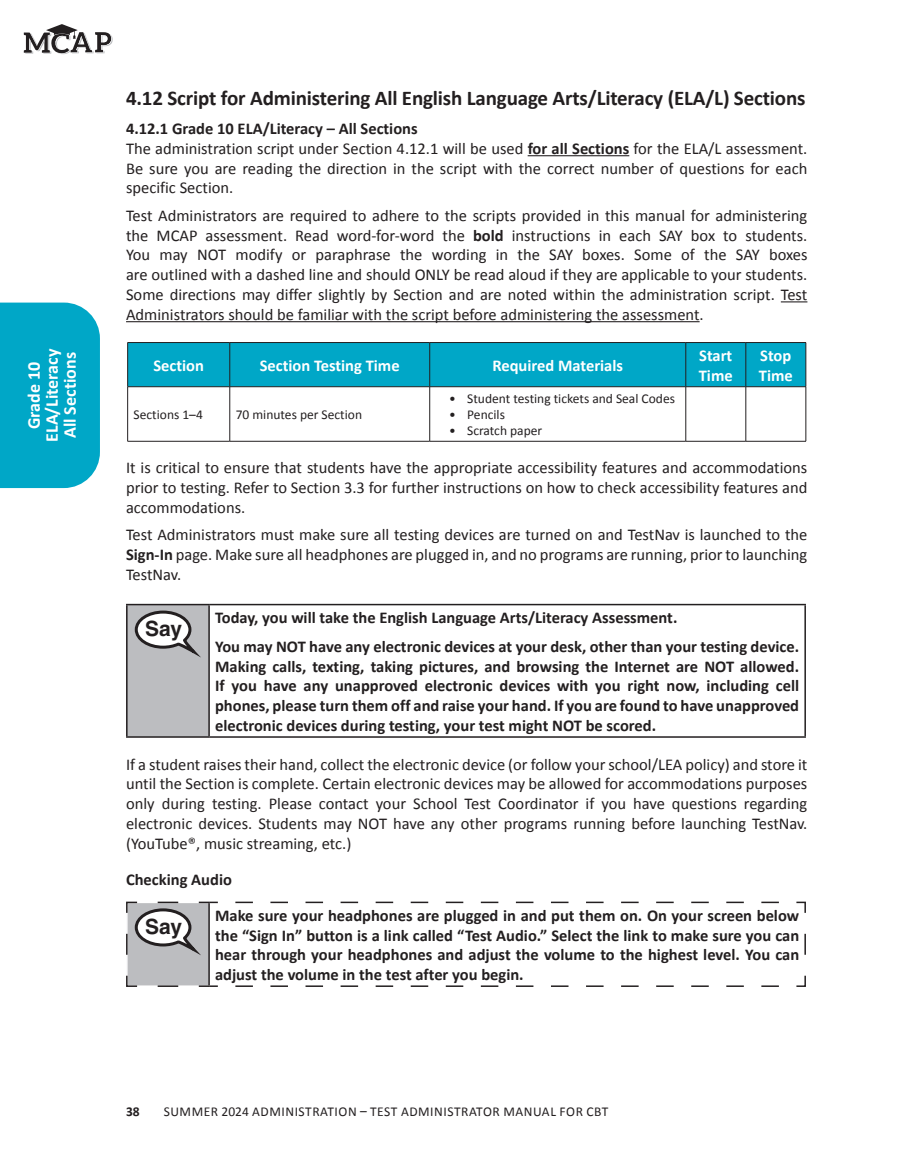
<style>
.page{position:relative;width:905px;height:1175px;background:#fff}
.page>*{position:absolute;margin:0;border:0;box-sizing:border-box;transform-origin:0 0}
.t1{font:700 21px "Calibri";letter-spacing:-.01em;color:#231f20}
.t2{font:700 18px/18px "Calibri";color:#fff;text-align:center}
.Main_Body_Text{font:16.5px/19.8px "Calibri";color:#231f20;text-align:justify}
.SAY_text_Bold{font:700 16.5px/19.8px "Calibri";color:#231f20;text-align:justify}
.Main_Body_Text_-_After_Table{font:16.5px/19.8px "Calibri";color:#231f20;text-align:justify}
.Table_Head{font:700 16.5px/19.8px "Calibri";color:#fff}
.H3_numbers{font:700 16.5px "Calibri";color:#231f20}
.H3_NoTOC{font:700 16.5px "Calibri";color:#231f20}
.Table_Text{font:13.5px "Calibri";color:#231f20}
.Table_Text-2{font:13.5px "Calibri";letter-spacing:.04em;color:#231f20}
.t3{font:700 13.5px "Calibri";color:#231f20}
.s1{font-weight:700}
</style>
<div class="page">
<div style="left:0;top:302px;width:100px;height:186px;background:#00a7c7"></div>
<svg style="left:24px;top:24px;width:89px;height:30px"></svg>
<hr style="left:527px;top:155px;width:102px;height:1px;background:#231f20">
<svg style="left:780px;top:301px;width:27px;height:1px"></svg>
<hr style="left:126px;top:321px;width:573px;height:1px;background:#231f20">
<div style="left:128px;top:343px;width:677px;height:43px;background:#00a7c7"></div>
<hr style="left:127px;top:342px;width:103px;height:1px;background:#231f20">
<hr style="left:127px;top:343px;width:1px;height:43px;background:#231f20">
<hr style="left:230px;top:342px;width:199px;height:1px;background:#231f20">
<hr style="left:229px;top:343px;width:1px;height:43px;background:#231f20">
<hr style="left:429px;top:342px;width:256px;height:1px;background:#231f20">
<hr style="left:429px;top:343px;width:1px;height:43px;background:#231f20">
<hr style="left:685px;top:342px;width:60px;height:1px;background:#231f20">
<hr style="left:685px;top:343px;width:1px;height:43px;background:#231f20">
<hr style="left:745px;top:342px;width:61px;height:1px;background:#231f20">
<hr style="left:745px;top:343px;width:1px;height:43px;background:#231f20">
<hr style="left:805px;top:343px;width:1px;height:43px;background:#231f20">
<hr style="left:127px;top:386px;width:103px;height:1px;background:#231f20">
<hr style="left:127px;top:387px;width:1px;height:54px;background:#231f20">
<hr style="left:230px;top:386px;width:199px;height:1px;background:#231f20">
<hr style="left:229px;top:387px;width:1px;height:54px;background:#231f20">
<hr style="left:230px;top:441px;width:199px;height:1px;background:#231f20">
<hr style="left:429px;top:386px;width:256px;height:1px;background:#231f20">
<hr style="left:429px;top:387px;width:1px;height:54px;background:#231f20">
<hr style="left:685px;top:386px;width:60px;height:1px;background:#231f20">
<hr style="left:685px;top:387px;width:1px;height:54px;background:#231f20">
<hr style="left:745px;top:386px;width:61px;height:1px;background:#231f20">
<hr style="left:745px;top:387px;width:1px;height:54px;background:#231f20">
<hr style="left:805px;top:387px;width:1px;height:54px;background:#231f20">
<hr style="left:127px;top:441px;width:103px;height:1px;background:#231f20">
<hr style="left:429px;top:441px;width:256px;height:1px;background:#231f20">
<hr style="left:685px;top:441px;width:60px;height:1px;background:#231f20">
<hr style="left:745px;top:441px;width:61px;height:1px;background:#231f20">
<div style="left:127px;top:604px;width:82px;height:133px;background:#bcbdc0"></div>
<hr style="left:126px;top:604px;width:83px;height:1px;background:#231f20">
<hr style="left:126px;top:605px;width:2px;height:131px;background:#231f20">
<hr style="left:209px;top:604px;width:597px;height:1px;background:#231f20">
<hr style="left:208px;top:605px;width:2px;height:131px;background:#231f20">
<hr style="left:804px;top:605px;width:2px;height:131px;background:#231f20">
<hr style="left:126px;top:736px;width:83px;height:1px;background:#231f20">
<hr style="left:209px;top:736px;width:597px;height:1px;background:#231f20">
<svg style="left:135px;top:610px;width:62px;height:44px"></svg>
<svg style="left:126px;top:901px;width:680px;height:86px"></svg>
<p class="t2" style="left:24px;top:442px;width:95px;rotate:-90deg">Grade 10<br>ELA/Literacy<br>All Sections</p>
<h2 class="t1" style="left:126px;top:83px;width:681px">4.12 Script for Administering All English Language Arts/Literacy (ELA/L) Sections</h2>
<h3 class="H3_numbers" style="left:126px;top:117px;width:293px">4.12.1 Grade 10 ELA/Literacy – All Sections</h3>
<p class="Main_Body_Text" style="left:126px;top:138px;width:682px">The administration script under Section 4.12.1 will be used <span class="s1">for all Sections</span> for the ELA/L assessment.<br>Be sure you are reading the direction in the script with the correct number of questions for each specific Section.</p>
<p class="Main_Body_Text" style="left:126px;top:205px;width:683px">Test Administrators are required to adhere to the scripts provided in this manual for administering the MCAP assessment. Read word-for-word the <span class="s1">bold</span> instructions in each SAY box to students.<br>You may NOT modify or paraphrase the wording in the SAY boxes. Some of the SAY boxes are outlined with a dashed line and should ONLY be read aloud if they are applicable to your students.<br>Some directions may differ slightly by Section and are noted within the administration script. Test Administrators should be familiar with the script before administering the assessment.</p>
<p class="Table_Head" style="left:153px;top:355px;width:52px">Section</p>
<p class="Table_Head" style="left:260px;top:355px;width:141px">Section Testing Time</p>
<p class="Table_Head" style="left:492px;top:355px;width:132px">Required Materials</p>
<p class="Table_Head" style="left:698px;top:345px;width:35px">Start<br>Time</p>
<p class="Table_Head" style="left:758px;top:345px;width:35px">Stop<br>Time</p>
<p class="Table_Text" style="left:134px;top:405px;width:71px">Sections 1–4</p>
<p class="Table_Text" style="left:236px;top:405px;width:128px">70 minutes per Section</p>
<p class="Table_Text" style="left:449px;top:389px;width:227px">• Student testing tickets and Seal Codes</p>
<p class="Table_Text" style="left:449px;top:405px;width:57px">• Pencils</p>
<p class="Table_Text" style="left:449px;top:421px;width:94px">• Scratch paper</p>
<p class="Main_Body_Text" style="left:126px;top:457px;width:682px">It is critical to ensure that students have the appropriate accessibility features and accommodations prior to testing. Refer to Section 3.3 for further instructions on how to check accessibility features and accommodations.</p>
<p class="Main_Body_Text" style="left:126px;top:524px;width:682px">Test Administrators must make sure all testing devices are turned on and TestNav is launched to the <span class="s1">Sign-In</span> page. Make sure all headphones are plugged in, and no programs are running, prior to launching TestNav.</p>
<p class="SAY_text_Bold" style="left:215px;top:607px;width:464px">Today, you will take the English Language Arts/Literacy Assessment.</p>
<p class="SAY_text_Bold" style="left:215px;top:636px;width:585px">You may NOT have any electronic devices at your desk, other than your testing device.<br>Making calls, texting, taking pictures, and browsing the Internet are NOT allowed.<br>If you have any unapproved electronic devices with you right now, including cell phones, please turn them off and raise your hand. If you are found to have unapproved electronic devices during testing, your test might NOT be scored.</p>
<p class="Main_Body_Text_-_After_Table" style="left:126px;top:753px;width:683px">If a student raises their hand, collect the electronic device (or follow your school/LEA policy) and store it until the Section is complete. Certain electronic devices may be allowed for accommodations purposes only during testing. Please contact your School Test Coordinator if you have questions regarding electronic devices. Students may NOT have any other programs running before launching TestNav. (YouTube®, music streaming, etc.)</p>
<h3 class="H3_NoTOC" style="left:126px;top:868px;width:107px">Checking Audio</h3>
<p class="SAY_text_Bold" style="left:215px;top:904px;width:585px">Make sure your headphones are plugged in and put them on. On your screen below the “Sign In” button is a link called “Test Audio.” Select the link to make sure you can hear through your headphones and adjust the volume to the highest level. You can adjust the volume in the test after you begin.</p>
<p class="t3" style="left:126px;top:1102px;width:15px">38</p>
<p class="Table_Text-2" style="left:164px;top:1102px;width:446px">SUMMER 2024 ADMINISTRATION – TEST ADMINISTRATOR MANUAL FOR CBT</p>
</div>
